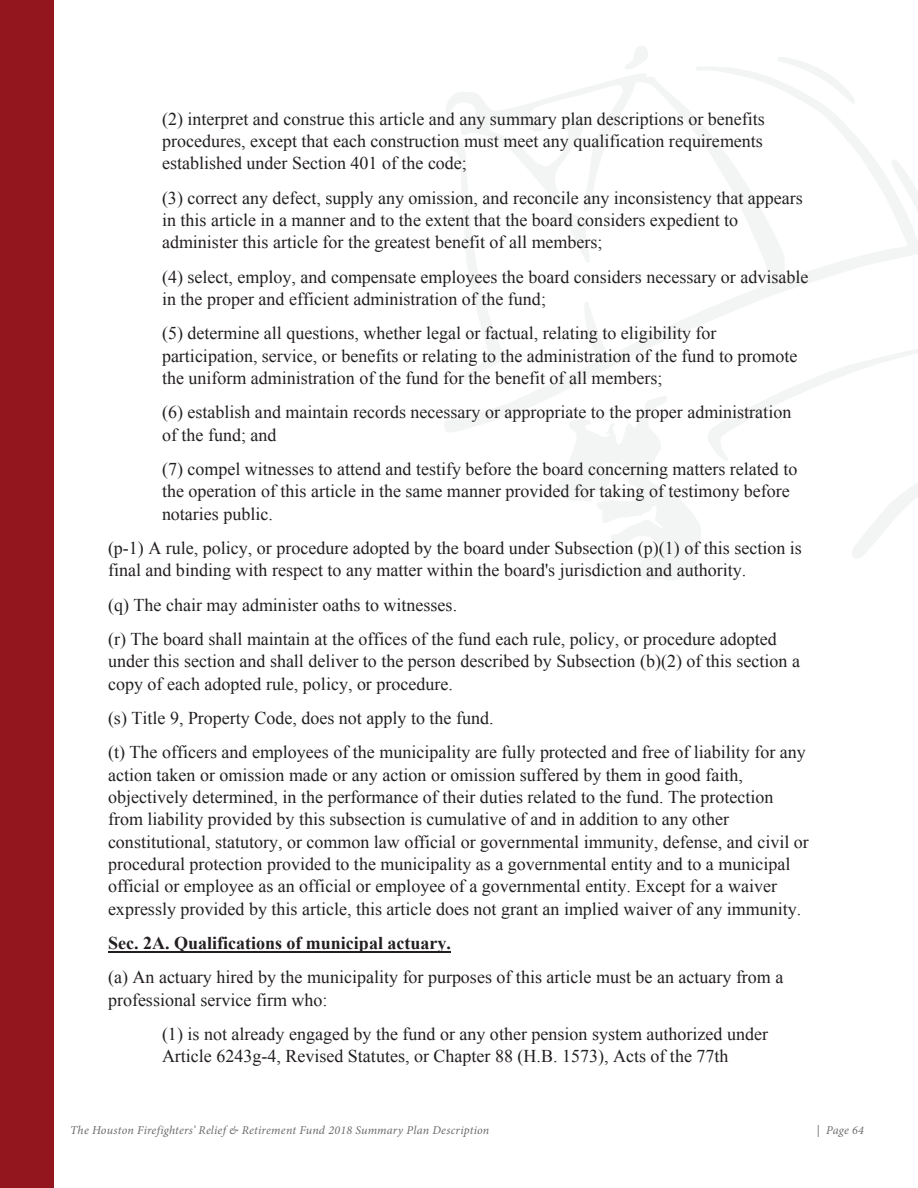
<style>
.page{position:relative;width:918px;height:1188px;background:#fff}
.page>*{position:absolute;margin:0;border:0;box-sizing:border-box;transform-origin:0 0}
.t1{font:18px/22.4px "Times New Roman";color:#231f20}
.t2{font:700 18px "Times New Roman";color:#231f20}
.t3{font:italic 12px "Minion Pro";letter-spacing:.02em;color:#696a6d}
</style>
<div class="page">
<svg style="left:559px;top:433px;width:359px;height:147px"></svg>
<svg style="left:445px;top:67px;width:473px;height:366px"></svg>
<svg style="left:444px;top:142px;width:60px;height:242px"></svg>
<svg style="left:623px;top:46px;width:26px;height:23px"></svg>
<svg style="left:777px;top:57px;width:78px;height:47px"></svg>
<div style="left:0;top:0;width:54px;height:1188px;background:#93161f"></div>
<hr style="left:108px;top:951px;width:343px;height:2px;background:#231f20">
<p class="t1" style="left:162px;top:107px;width:604px;text-align:justify">(2) interpret and construe this article and any summary plan descriptions or benefits procedures, except that each construction must meet any qualification requirements established under Section 401 of the code;</p>
<p class="t1" style="left:162px;top:186px;width:642px">(3) correct any defect, supply any omission, and reconcile any inconsistency that appears in this article in a manner and to the extent that the board considers expedient to administer this article for the greatest benefit of all members;</p>
<p class="t1" style="left:162px;top:265px;width:648px">(4) select, employ, and compensate employees the board considers necessary or advisable in the proper and efficient administration of the fund;</p>
<p class="t1" style="left:162px;top:322px;width:637px">(5) determine all questions, whether legal or factual, relating to eligibility for participation, service, or benefits or relating to the administration of the fund to promote the uniform administration of the fund for the benefit of all members;</p>
<p class="t1" style="left:162px;top:401px;width:631px">(6) establish and maintain records necessary or appropriate to the proper administration of the fund; and</p>
<p class="t1" style="left:162px;top:458px;width:637px">(7) compel witnesses to attend and testify before the board concerning matters related to the operation of this article in the same manner provided for taking of testimony before notaries public.</p>
<p class="t1" style="left:108px;top:537px;width:695px">(p-1) A rule, policy, or procedure adopted by the board under Subsection (p)(1) of this section is final and binding with respect to any matter within the board's jurisdiction and authority.</p>
<p class="t1" style="left:108px;top:587px;width:670px;line-height:34.3px">(q) The chair may administer oaths to witnesses.<br>(r) The board shall maintain at the offices of the fund each rule, policy, or procedure adopted</p>
<p class="t1" style="left:108px;top:650px;width:694px">under this section and shall deliver to the person described by Subsection (b)(2) of this section a copy of each adopted rule, policy, or procedure.</p>
<p class="t1" style="left:108px;top:701px;width:699px;line-height:34.3px">(s) Title 9, Property Code, does not apply to the fund.<br>(t) The officers and employees of the municipality are fully protected and free of liability for any</p>
<p class="t1" style="left:108px;top:764px;width:702px">action taken or omission made or any action or omission suffered by them in good faith, objectively determined, in the performance of their duties related to the fund. The protection from liability provided by this subsection is cumulative of and in addition to any other constitutional, statutory, or common law official or governmental immunity, defense, and civil or procedural protection provided to the municipality as a governmental entity and to a municipal official or employee as an official or employee of a governmental entity. Except for a waiver expressly provided by this article, this article does not grant an implied waiver of any immunity.</p>
<p class="t2" style="left:108px;top:933px;width:345px">Sec. 2A. Qualifications of municipal actuary.</p>
<p class="t1" style="left:108px;top:966px;width:677px">(a) An actuary hired by the municipality for purposes of this article must be an actuary from a professional service firm who:</p>
<p class="t1" style="left:162px;top:1023px;width:608px">(1) is not already engaged by the fund or any other pension system authorized under<br>Article 6243g-4, Revised Statutes, or Chapter 88 (H.B. 1573), Acts of the 77th</p>
<p class="t3" style="left:70px;top:1125px;width:421px">The Houston Firefighters’ Relief &amp; Retirement Fund 2018 Summary Plan Description</p>
<p class="t3" style="left:817px;top:1125px;width:49px">| Page 64</p>
</div>
